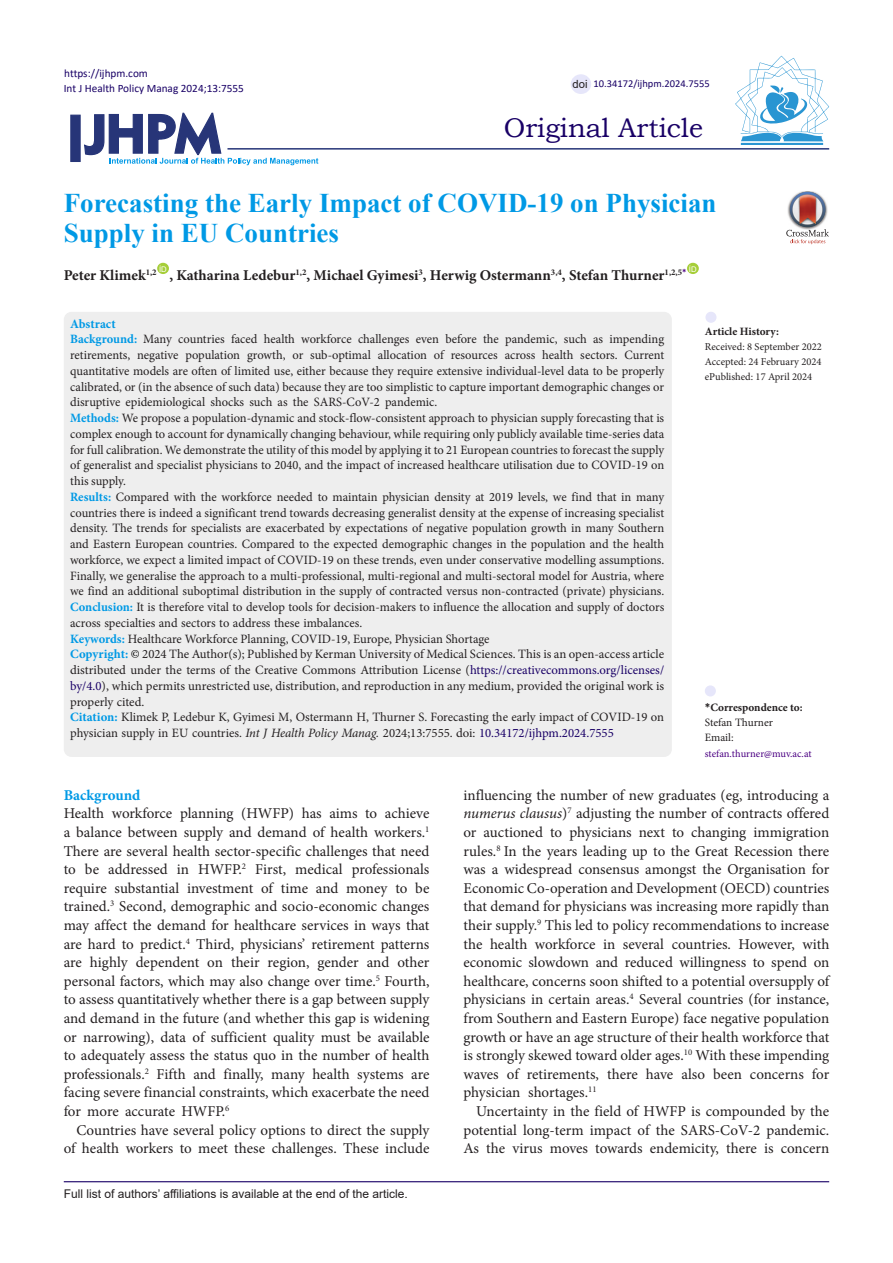
<style>
.page{position:relative;width:893px;height:1263px;background:#fff}
.page>*{position:absolute;margin:0;border:0;box-sizing:border-box;transform-origin:0 0}
.Default{font:700 27px/30px "Times New Roman";color:#0099e5}
.t1{font:27px "Bookman Old Style";color:#190066}
.t2{font:15px/18.6px "Minion Pro";color:#231f20;text-align:justify}
.Default-2{font:700 15px "Minion Pro";color:#231f20}
.heading_1{font:700 15px "Minion Pro";color:#0099e5}
.Default-3{font:12.75px/15.8px "Minion Pro";color:#231f20;text-align:justify}
.Default-4{font:700 12.75px "Minion Pro";color:#0099e5}
.t3{font:12px "Arial";color:#231f20}
.t4{font:11.25px "Calibri";color:#190066}
.t5{font:700 11.25px "Minion Pro";color:#231f20}
.t6{font:11.25px "Minion Pro";color:#231f20}
.t7{font:11.25px "Arial";color:#231f20}
.t8{font:10.5px "Minion Pro";color:#231f20}
.t9{font:10.5px "Minion Pro";letter-spacing:-.005em;color:#4b0082}
.t10{font:10.5px "Calibri";color:#190066}
.t11{font:7.8px "Arial";color:#fff}
.s1{font-weight:700;color:#0099e5}
.s2{color:#000}
.s3{color:#190066}
.s4{font-style:italic}
.s5{font-family:"Calibri"}
</style>
<div class="page">
<svg style="left:84px;top:112px;width:234px;height:53px"></svg>
<div style="left:70px;top:115px;width:11px;height:47px;background:#273578;border:1px solid #273578"></div>
<div style="left:157px;top:263px;width:12px;height:11px;background:#a6ce39;border-radius:50%"></div>
<div style="left:687px;top:263px;width:12px;height:11px;background:#a6ce39;border-radius:50%"></div>
<hr style="left:227px;top:148px;width:602px;height:2px;background:#273578">
<div style="left:64px;top:312px;width:608px;height:445px;background:#eee;border-radius:8px"></div>
<div style="left:705px;top:685px;width:11px;height:11px;background:#e6e6fa;border-radius:50%"></div>
<div style="left:705px;top:312px;width:11px;height:11px;background:#e6e6fa;border-radius:50%"></div>
<hr style="left:64px;top:1181px;width:765px;height:1px;background:#190066">
<hr style="left:741px;top:143px;width:82px;height:2px;background:#2995d2">
<svg style="left:735px;top:56px;width:94px;height:85px"></svg>
<div style="left:571px;top:74px;width:20px;height:20px;background:#e6e6fa;border-radius:50%"></div>
<img style="left:801px;top:191px;width:13px;height:1px">
<svg style="left:786px;top:192px;width:43px;height:52px"></svg>
<p class="t4" style="left:64px;top:65px;width:85px">https://ijhpm.com</p>
<p class="t4" style="left:64px;top:81px;width:182px">Int J Health Policy Manag 2024;13:7555</p>
<p class="t7" style="left:573px;top:76px;width:17px">doi</p>
<p class="t10" style="left:593px;top:76px;width:118px">10.34172/ijhpm.2024.7555</p>
<p class="t1" style="left:504px;top:110px;width:201px">Original Article</p>
<p class="Default" style="left:64px;top:188px;width:654px">Forecasting the Early Impact of COVID-19 on Physician<br>Supply in EU Countries</p>
<p class="Default-2" style="left:64px;top:264px;width:94px">Peter Klimek<sup>1,2</sup></p>
<p class="t11" style="left:159px;top:263px;width:9px">ID</p>
<p class="Default-2" style="left:169px;top:264px;width:519px">, Katharina Ledebur<sup>1,2</sup>, Michael Gyimesi<sup>3</sup>, Herwig Ostermann<sup>3,4</sup>, Stefan Thurner<sup>1,2,5</sup><sup>*</sup></p>
<p class="t11" style="left:689px;top:263px;width:9px">ID</p>
<p class="Default-4" style="left:70px;top:314px;width:47px">Abstract</p>
<p class="Default-3" style="left:70px;top:331px;width:596px"><span class="s1">Background:</span> Many countries faced health workforce challenges even before the pandemic, such as impending retirements, negative population growth, or sub-optimal allocation of resources across health sectors. Current quantitative models are often of limited use, either because they require extensive individual-level data to be properly calibrated, or (in the absence of such data) because they are too simplistic to capture important demographic changes or disruptive epidemiological shocks such as the SARS-CoV-2 pandemic.</p>
<p class="Default-3" style="left:70px;top:410px;width:596px"><span class="s1">Methods:</span> We propose a population-dynamic and stock-flow-consistent approach to physician supply forecasting that is complex enough to account for dynamically changing behaviour, while requiring only publicly available time-series data for full calibration. We demonstrate the utility of this model by applying it to 21 European countries to forecast the supply of generalist and specialist physicians to 2040, and the impact of increased healthcare utilisation due to COVID-19 on this supply.</p>
<p class="Default-3" style="left:70px;top:489px;width:596px"><span class="s1">Results:</span> Compared with the workforce needed to maintain physician density at 2019 levels, we find that in many countries there is indeed a significant trend towards decreasing generalist density at the expense of increasing specialist density. The trends for specialists are exacerbated by expectations of negative population growth in many Southern and Eastern European countries. Compared to the expected demographic changes in the population and the health workforce, we expect a limited impact of COVID-19 on these trends, even under conservative modelling assumptions.<br>Finally, we generalise the approach to a multi-professional, multi-regional and multi-sectoral model for Austria, where we find an additional suboptimal distribution in the supply of contracted versus non-contracted (private) physicians.</p>
<p class="Default-3" style="left:70px;top:599px;width:596px"><span class="s1">Conclusion:</span> It is therefore vital to develop tools for decision-makers to influence the allocation and supply of doctors across specialties and sectors to address these imbalances.</p>
<p class="Default-3" style="left:70px;top:631px;width:421px"><span class="s1">Keywords:</span> Healthcare Workforce Planning, COVID-19, Europe, Physician Shortage</p>
<p class="Default-3" style="left:70px;top:646px;width:596px"><span class="s1">Copyright:</span> <span class="s2">©</span> 2024 The Author(s); Published by Kerman University of Medical Sciences. This is an open-access article distributed under the terms of the Creative Commons Attribution License (<span class="s3">https://creativecommons.org/licenses/ by/4.0</span>), which permits unrestricted use, distribution, and reproduction in any medium, provided the original work is properly cited.</p>
<p class="Default-3" style="left:70px;top:709px;width:595px"><span class="s1">Citation:</span> Klimek P, Ledebur K, Gyimesi M, Ostermann H, Thurner S. Forecasting the early impact of COVID-19 on physician supply in EU countries. <span class="s4">Int J Health Policy Manag.</span> 2024;13:7555. doi: <span class="s3">10.34172/ijhpm.2024.7555</span></p>
<p class="t5" style="left:705px;top:323px;width:76px">Article History:</p>
<p class="t8" style="left:705px;top:339px;width:119px">Received: 8 September 2022</p>
<p class="t8" style="left:705px;top:354px;width:118px">Accepted: 24 February 2024</p>
<p class="t8" style="left:705px;top:369px;width:109px">ePublished: 17 April 2024</p>
<p class="t5" style="left:705px;top:700px;width:99px"><span class="s5">*</span>Correspondence to:</p>
<p class="t6" style="left:705px;top:715px;width:70px">Stefan Thurner</p>
<p class="t6" style="left:705px;top:730px;width:30px">Email:</p>
<p class="t9" style="left:705px;top:746px;width:108px">stefan.thurner@muv.ac.at</p>
<p class="heading_1" style="left:64px;top:784px;width:78px">Background</p>
<p class="t2" style="left:64px;top:804px;width:367px">Health workforce planning (HWFP) has aims to achieve a balance between supply and demand of health workers.<sup>1<br></sup>There are several health sector-specific challenges that need to be addressed in HWFP.<sup>2</sup> First, medical professionals require substantial investment of time and money to be trained.<sup>3</sup> Second, demographic and socio-economic changes may affect the demand for healthcare services in ways that are hard to predict.<sup>4</sup> Third, physicians’ retirement patterns are highly dependent on their region, gender and other personal factors, which may also change over time.<sup>5</sup> Fourth, to assess quantitatively whether there is a gap between supply and demand in the future (and whether this gap is widening or narrowing), data of sufficient quality must be available to adequately assess the status quo in the number of health professionals.<sup>2</sup> Fifth and finally, many health systems are facing severe financial constraints, which exacerbate the need for more accurate HWFP.<sup>6</sup></p>
<p class="t2" style="left:64px;top:1120px;width:367px;text-align:right">Countries have several policy options to direct the supply of health workers to meet these challenges. These include</p>
<p class="t3" style="left:64px;top:1185px;width:346px">Full list of authors’ affiliations is available at the end of the article.</p>
<p class="t2" style="left:463px;top:786px;width:367px">influencing the number of new graduates (eg, introducing a <span class="s4">numerus clausus</span>)<sup>7</sup> adjusting the number of contracts offered or auctioned to physicians next to changing immigration rules.<sup>8</sup> In the years leading up to the Great Recession there was a widespread consensus amongst the Organisation for Economic Co-operation and Development (OECD) countries that demand for physicians was increasing more rapidly than their supply.<sup>9</sup> This led to policy recommendations to increase the health workforce in several countries. However, with economic slowdown and reduced willingness to spend on healthcare, concerns soon shifted to a potential oversupply of physicians in certain areas.<sup>4</sup> Several countries (for instance, from Southern and Eastern Europe) face negative population growth or have an age structure of their health workforce that is strongly skewed toward older ages.<sup>10</sup> With these impending waves of retirements, there have also been concerns for physician shortages.<sup>11</sup></p>
<p class="t2" style="left:463px;top:1102px;width:367px;text-indent:13px">Uncertainty in the field of HWFP is compounded by the potential long-term impact of the SARS-CoV-2 pandemic.<br>As the virus moves towards endemicity, there is concern</p>
</div>
